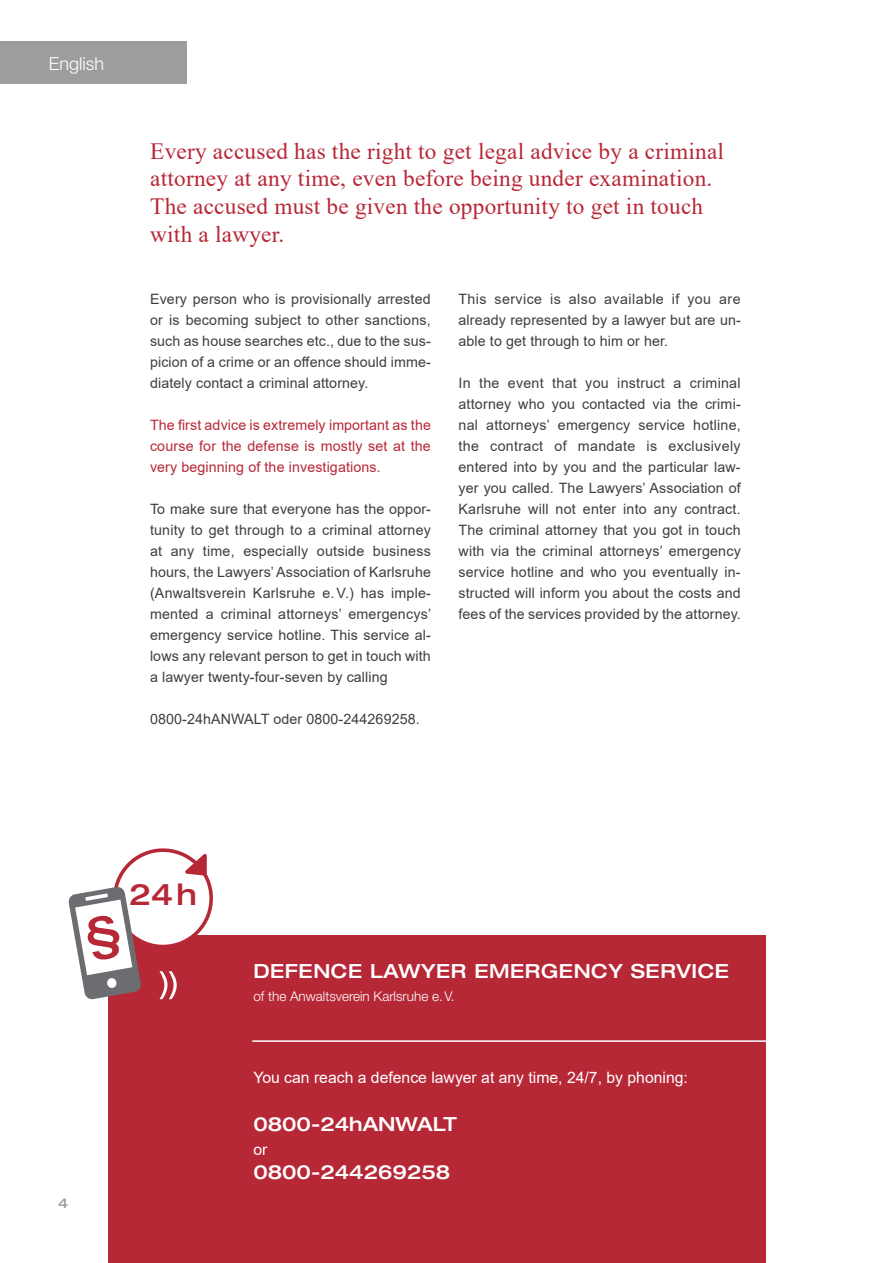
<style>
.page{position:relative;width:893px;height:1263px;background:#fff}
.page>*{position:absolute;margin:0;border:0;box-sizing:border-box;transform-origin:0 0}
.t1{font:500 expanded 29.7px "Helvetica Neue";color:#b72837}
.t2{font:23.25px/27.9px "Times New Roman";letter-spacing:.01em;color:#b72837}
.t3{font:500 expanded 19.5px "Helvetica Neue";letter-spacing:.015em;color:#fff}
.t4{font:300 18px "Helvetica Neue";color:#fff}
.t5{font:15.75px "Arial";color:#fff}
.t6{font:14.25px/21px "Arial";letter-spacing:.01em;color:#3e3e3f;text-align:justify}
.t7{font:14.25px/21px "Arial";letter-spacing:.01em;color:#b72837;text-align:justify}
.t8{font:300 13.5px "Helvetica Neue";color:#fff}
.t9{font:500 expanded 13.5px "Helvetica Neue";color:#96a29c}
</style>
<div class="page">
<div style="left:0;top:41px;width:186px;height:42px;background:#9d9d9e"></div>
<div style="left:109px;top:935px;width:657px;height:328px;background:#b72837"></div>
<hr style="left:252px;top:1040px;width:641px;height:2px;background:#fff">
<svg style="left:68px;top:848px;width:145px;height:152px"></svg>
<p class="t4" style="left:49px;top:53px;width:57px">English</p>
<h2 class="t2" style="left:150px;top:136px;width:575px">Every accused has the right to get legal advice by a criminal attorney at any time, even before being under examination.<br>The accused must be given the opportunity to get in touch with a lawyer.</h2>
<p class="t6" style="left:150px;top:288px;width:282px">Every person who is provisionally arrested or is becoming subject to other sanctions, such as house searches etc., due to the sus&shy;picion of a crime or an offence should imme&shy;diately contact a criminal attorney.</p>
<p class="t7" style="left:150px;top:414px;width:282px">The first advice is extremely important as the course for the defense is mostly set at the very beginning of the investigations.</p>
<p class="t6" style="left:150px;top:498px;width:283px">To make sure that everyone has the oppor&shy;tunity to get through to a criminal attorney at any time, especially outside business hours, the Lawyers’ Association of Karlsruhe (Anwaltsverein Karlsruhe e.V.) has imple&shy;mented a criminal attorneys’ emergencys’ emergency service hotline. This service al&shy;lows any relevant person to get in touch with a lawyer twenty-four-seven by calling</p>
<p class="t6" style="left:150px;top:708px;width:271px">0800-24hANWALT oder 0800-244269258.</p>
<p class="t6" style="left:458px;top:288px;width:284px">This service is also available if you are already represented by a lawyer but are un&shy;able to get through to him or her.</p>
<p class="t6" style="left:458px;top:372px;width:284px">In the event that you instruct a criminal attorney who you contacted via the crimi&shy;nal attorneys’ emergency service hotline, the contract of mandate is exclusively entered into by you and the particular law&shy;yer you called. The Lawyers’ Association of Karlsruhe will not enter into any contract.<br>The criminal attorney that you got in touch with via the criminal attorneys’ emergency service hotline and who you eventually in&shy;structed will inform you about the costs and fees of the services provided by the attorney.</p>
<p class="t9" style="left:58px;top:1195px;width:11px">4</p>
<h1 class="t1" style="left:129px;top:876px;width:69px">24H</h1>
<h3 class="t3" style="left:253px;top:959px;width:477px">DEFENCE LAWYER EMERGENCY SERVICE</h3>
<p class="t8" style="left:253px;top:988px;width:203px">of the Anwaltsverein Karlsruhe e.V.</p>
<p class="t5" style="left:253px;top:1067px;width:436px">You can reach a defence lawyer at any time, 24/7, by phoning:</p>
<h3 class="t3" style="left:253px;top:1112px;width:205px">0800-24HANWALT</h3>
<p class="t5" style="left:253px;top:1139px;width:16px">or</p>
<h3 class="t3" style="left:253px;top:1160px;width:198px">0800-244269258</h3>
</div>
